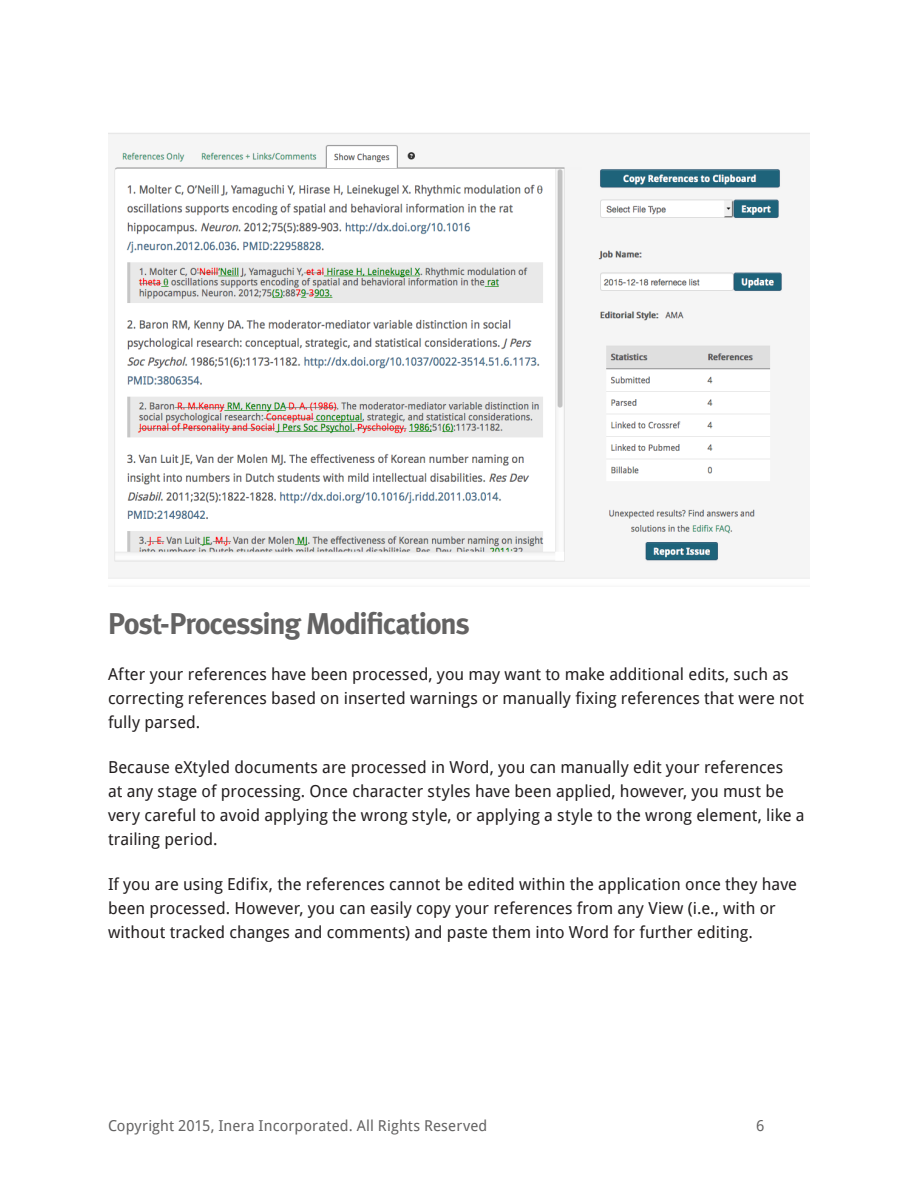
<style>
.page{position:relative;width:918px;height:1188px;background:#fff}
.page>*{position:absolute;margin:0;border:0;box-sizing:border-box;transform-origin:0 0}
.Head2{font:700 30px "Meta";letter-spacing:-.04em;color:#646363}
.Paragraph{font:16.5px/24px "Droid Sans";color:#231f20}
.t1{font:15px "Droid Sans";letter-spacing:.01em;color:#646363}
</style>
<div class="page">
<img style="left:108px;top:133px;width:702px;height:446px">
<p class="Head2" style="left:108px;top:605px;width:364px">Post-Processing Modifications</p>
<p class="Paragraph" style="left:108px;top:662px;width:698px">After your references have been processed, you may want to make additional edits, such as correcting references based on inserted warnings or manually fixing references that were not fully parsed.</p>
<p class="Paragraph" style="left:108px;top:755px;width:698px">Because eXtyled documents are processed in Word, you can manually edit your references<br>at any stage of processing. Once character styles have been applied, however, you must be very careful to avoid applying the wrong style, or applying a style to the wrong element, like a trailing period.</p>
<p class="Paragraph" style="left:108px;top:872px;width:691px">If you are using Edifix, the references cannot be edited within the application once they have been processed. However, you can easily copy your references from any View (i.e., with or without tracked changes and comments) and paste them into Word for further editing.</p>
<p class="t1" style="left:108px;top:1117px;width:381px">Copyright 2015, Inera Incorporated. All Rights Reserved</p>
<p class="t1" style="left:756px;top:1117px;width:10px">6</p>
</div>
